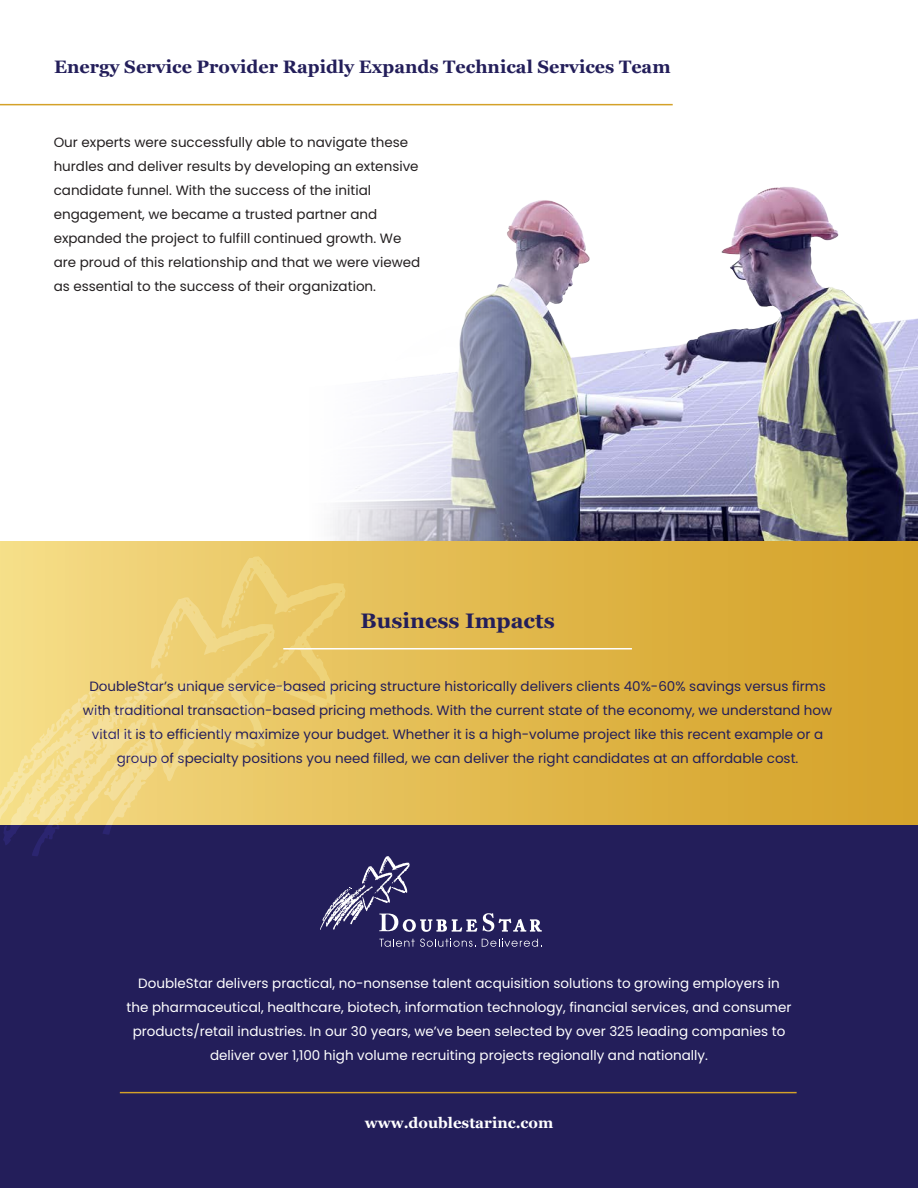
<style>
.page{position:relative;width:918px;height:1188px;background:#fff}
.page>*{position:absolute;margin:0;border:0;box-sizing:border-box;transform-origin:0 0}
.t1{font:700 21px "Georgia";color:#231e5a}
.t2{font:700 18px "Georgia";color:#231e5a}
.t3{font:700 15px "Georgia";color:#fff}
.t4{font:13.5px/24px "Poppins";color:#231e5a;text-align:center}
.t5{font:13.5px/24px "Poppins";color:#fff;text-align:center}
.t6{font:13.5px/24px "Poppins";color:#231f20}
</style>
<div class="page">
<img style="left:704px;top:187px;width:214px;height:355px">
<svg style="left:0;top:103px;width:704px;height:439px"></svg>
<div style="left:0;top:542px;width:918px;height:646px;background:linear-gradient(to right,#f5db85,#d39f24)"></div>
<hr style="left:0;top:104px;width:673px;height:1px;background:#d4a129">
<hr style="left:283px;top:648px;width:349px;height:2px;background:#fff">
<div style="left:0;top:826px;width:918px;height:362px;background:#231e5a"></div>
<hr style="left:120px;top:1092px;width:677px;height:1px;background:#d4a129">
<svg style="left:483px;top:913px;width:59px;height:19px"></svg>
<svg style="left:379px;top:939px;width:97px;height:8px"></svg>
<svg style="left:482px;top:939px;width:60px;height:8px"></svg>
<svg style="left:0;top:556px;width:477px;height:376px"></svg>
<h2 class="t2" style="left:54px;top:53px;width:618px">Energy Service Provider Rapidly Expands Technical Services Team</h2>
<p class="t6" style="left:54px;top:130px;width:368px">Our experts were successfully able to navigate these hurdles and deliver results by developing an extensive candidate funnel. With the success of the initial engagement, we became a trusted partner and expanded the project to fulfill continued growth. We are proud of this relationship and that we were viewed as essential to the success of their organization.</p>
<h1 class="t1" style="left:361px;top:604px;width:196px">Business Impacts</h1>
<p class="t4" style="left:83px;top:675px;width:751px">DoubleStar’s unique service-based pricing structure historically delivers clients 40%-60% savings versus firms with traditional transaction-based pricing methods. With the current state of the economy, we understand how vital it is to efficiently maximize your budget. Whether it is a high-volume project like this recent example or a group of specialty positions you need filled, we can deliver the right candidates at an affordable cost.</p>
<p class="t5" style="left:127px;top:972px;width:666px">DoubleStar delivers practical, no-nonsense talent acquisition solutions to growing employers in the pharmaceutical, healthcare, biotech, information technology, financial services, and consumer products/retail industries. In our 30 years, we’ve been selected by over 325 leading companies to deliver over 1,100 high volume recruiting projects regionally and nationally.</p>
<p class="t3" style="left:365px;top:1112px;width:190px">www.doublestarinc.com</p>
</div>
